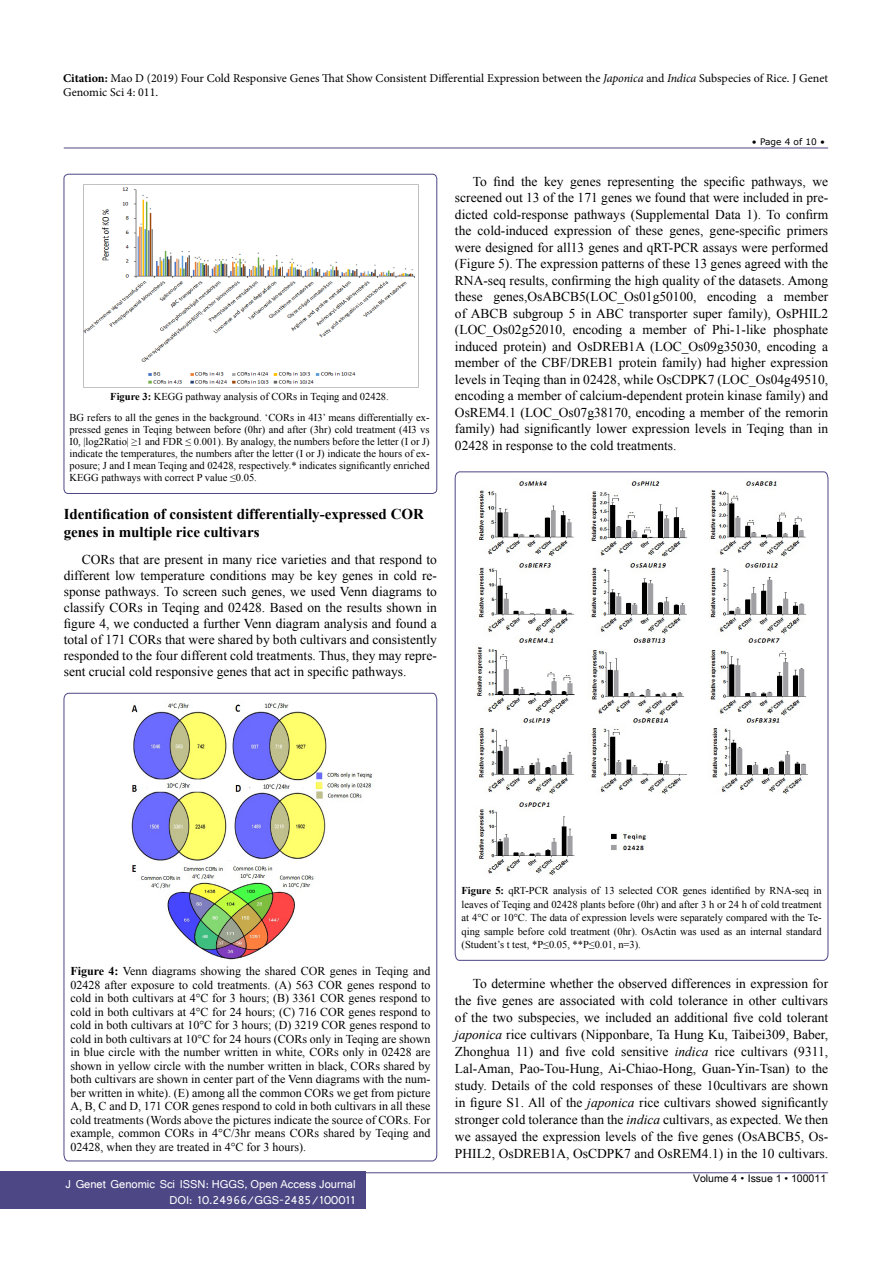
<style>
.page{position:relative;width:893px;height:1263px;background:#fff}
.page>*{position:absolute;margin:0;border:0;box-sizing:border-box;transform-origin:0 0}
.t1{font:700 15px/18px "Times New Roman";color:#000}
.t2{font:13.5px/16.5px "Times New Roman";color:#000;text-align:justify}
.t3{font:12px/13.5px "Times New Roman";color:#000;text-align:justify}
.t4{font:12px/13.5px "Minion Pro";color:#000}
.t5{font:12px/16.5px "Shruti";color:#fff;text-align:right}
.t6{font:10.5px/12px "Times New Roman";color:#000;text-align:justify}
.t7{font:10.5px "Arial Unicode MS";color:#000}
.t8{font:9px "MS Reference Sans Serif";color:#000}
.s1{font-weight:700}
.s2{font-style:italic}
.s3{font-family:"Batang"}
</style>
<div class="page">
<hr style="left:64px;top:148px;width:764px;height:1px;background:#4d4785">
<hr style="left:64px;top:1172px;width:764px;height:1px;background:#4d4785">
<div style="left:0;top:1171px;width:365px;height:38px;background:#4d4785"></div>
<svg style="left:64px;top:693px;width:373px;height:468px"></svg>
<img style="left:126px;top:700px;width:249px;height:263px">
<div style="left:64px;top:174px;width:373px;height:320px;border:1px solid #4d4785;border-radius:4px"></div>
<img style="left:83px;top:184px;width:335px;height:203px">
<svg style="left:455px;top:471px;width:373px;height:490px"></svg>
<img style="left:469px;top:480px;width:345px;height:398px">
<p class="t4" style="left:63px;top:72px;width:767px"><span class="s1">Citation:</span> Mao D (2019) Four Cold Responsive Genes That Show Consistent Differential Expression between the <span class="s2">Japonica</span> and <span class="s2">Indica</span> Subspecies of Rice. J Genet<br>Genomic Sci 4: 011.</p>
<p class="t6" style="left:70px;top:386px;width:362px;line-height:21px;text-align:center"><span class="s1">Figure 3:</span> KEGG pathway analysis of CORs in Teqing and 02428.<br>BG refers to all the genes in the background. ‘CORs in 4I3’ means differentially ex-</p>
<p class="t6" style="left:70px;top:424px;width:362px">pressed genes in Teqing between before (0hr) and after (3hr) cold treatment (4I3 vs I0, |log2Ratio| ≥1 and FDR ≤ 0.001). By analogy, the numbers before the letter (I or J) indicate the temperatures, the numbers after the letter (I or J) indicate the hours of ex&shy;posure; J and I mean Teqing and 02428, respectively.* indicates significantly enriched KEGG pathways with correct P value ≤0.05.</p>
<p class="t1" style="left:64px;top:505px;width:362px">Identification of consistent differentially-expressed COR genes in multiple rice cultivars</p>
<p class="t2" style="left:64px;top:552px;width:375px;line-height:15.9px;text-indent:18px">CORs that are present in many rice varieties and that respond to different low temperature conditions may be key genes in cold re&shy;sponse pathways. To screen such genes, we used Venn diagrams to classify CORs in Teqing and 02428. Based on the results shown in figure 4, we conducted a further Venn diagram analysis and found a total of 171 CORs that were shared by both cultivars and consistently responded to the four different cold treatments. Thus, they may repre&shy;sent crucial cold responsive genes that act in specific pathways.</p>
<p class="t8" style="left:752px;top:136px;width:75px">• Page 4 of 10 •</p>
<p class="t2" style="left:455px;top:173px;width:375px;text-indent:18px">To find the key genes representing the specific pathways, we screened out 13 of the 171 genes we found that were included in pre&shy;dicted cold-response pathways (Supplemental Data 1). To confirm the cold-induced expression of these genes, gene-specific primers were designed for all13 genes and qRT-PCR assays were performed (Figure 5). The expression patterns of these 13 genes agreed with the RNA-seq results, confirming the high quality of the datasets. Among these genes,OsABCB5(LOC_Os01g50100, encoding a member of ABCB subgroup 5 in ABC transporter super family), OsPHIL2 (LOC_Os02g52010, encoding a member of Phi-1-like phosphate induced protein) and OsDREB1A (LOC_Os09g35030, encoding a member of the CBF/DREB1 protein family) had higher expression levels in Teqing than in 02428, while OsCDPK7 (LOC_Os04g49510, encoding a member of calcium-dependent protein kinase family) and OsREM4.1 (LOC_Os07g38170, encoding a member of the remorin family) had significantly lower expression levels in Teqing than in 02428 in response to the cold treatments.</p>
<p class="t3" style="left:70px;top:964px;width:362px"><span class="s1">Figure 4:</span> Venn diagrams showing the shared COR genes in Teqing and 02428 after exposure to cold treatments. (A) 563 COR genes respond to cold in both cultivars at 4°C for 3 hours; (B) 3361 COR genes respond to cold in both cultivars at 4°C for 24 hours; (C) 716 COR genes respond to cold in both cultivars at 10°C for 3 hours; (D) 3219 COR genes respond to cold in both cultivars at 10°C for 24 hours (CORs only in Teqing are shown in blue circle with the number written in white, CORs only in 02428 are shown in yellow circle with the number written in black, CORs shared by both cultivars are shown in center part of the Venn diagrams with the num&shy;ber written in white). (E) among all the common CORs we get from picture A, B, C and D, 171 COR genes respond to cold in both cultivars in all these cold treatments (Words above the pictures indicate the source of CORs. For example, common CORs in 4°C/3hr means CORs shared by Teqing and 02428, when they are treated in 4°C for 3 hours).</p>
<p class="t5" style="left:65px;top:1175px;width:292px">J Genet Genomic Sci ISSN: HGGS, Open Access Journal<br>DOI: 10.24966/GGS-2485/100011</p>
<p class="t6" style="left:462px;top:883px;width:362px;line-height:13.5px"><span class="s1">Figure 5:</span> qRT-PCR analysis of 13 selected COR genes identified by RNA-seq in leaves of Teqing and 02428 plants before (0hr) and after 3 h or 24 h of cold treatment at 4°C or 10°C. The data of expression levels were separately compared with the Te&shy;qing sample before cold treatment (0hr). OsActin was used as an internal standard (Student’s t test, *P≤0.05, **P≤0.01, n=3).</p>
<p class="t2" style="left:455px;top:975px;width:375px;line-height:17px;text-indent:18px">To determine whether the observed differences in expression for the five genes are associated with cold tolerance in other cultivars of the two subspecies, we included an additional five cold tolerant <span class="s2">japonica</span> rice cultivars (Nipponbare, Ta Hung Ku, Taibei309, Baber, Zhonghua 11) and five cold sensitive <span class="s2">indica</span> rice cultivars (9311, Lal-Aman, Pao-Tou-Hung, Ai-Chiao-Hong, Guan-Yin-Tsan) to the study. Details of the cold responses of these 10cultivars are shown in figure S1. All of the <span class="s2">japonica</span> rice cultivars showed significantly stronger cold tolerance than the <span class="s2">indica</span> cultivars, as expected. We then we assayed the expression levels of the five genes (OsABCB5, Os-PHIL2, OsDREB1A, OsCDPK7 and OsREM4.1) in the 10 cultivars.</p>
<p class="t7" style="left:693px;top:1170px;width:135px">Volume 4 <span class="s3">•</span> Issue 1 • 100011</p>
</div>
